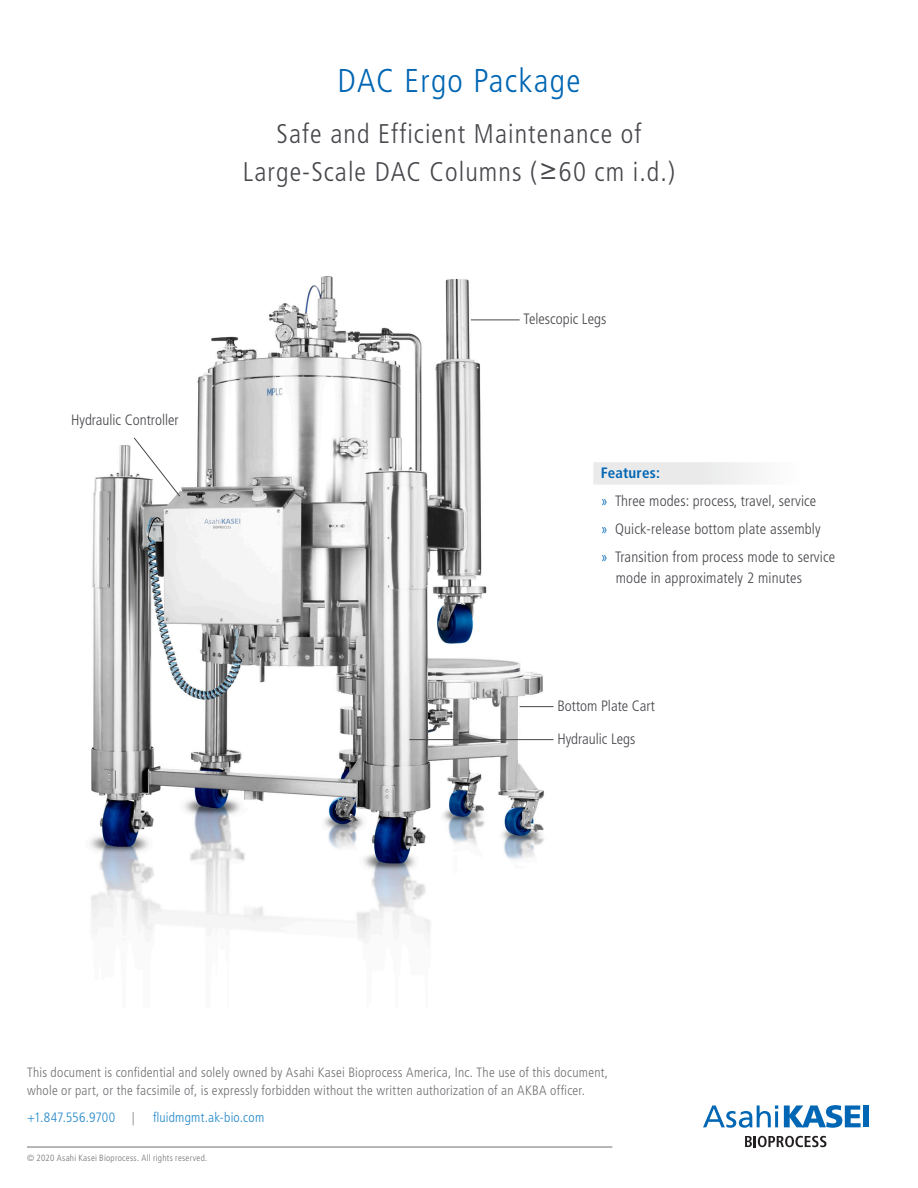
<style>
.page{position:relative;width:918px;height:1188px;background:#fff}
.page>*{position:absolute;margin:0;border:0;box-sizing:border-box;transform-origin:0 0}
.t1{font:300 condensed 33px "Frutiger LT Std";letter-spacing:.04em;color:#0166b3}
.t2{font:300 condensed 27px/37.5px "Frutiger LT Std";letter-spacing:.04em;color:#47474c;text-align:center}
.t3{font:300 condensed 15px/21px "Frutiger LT Std";letter-spacing:.01em;color:#47474c}
.t4{font:700 condensed 15px "Frutiger LT Std";letter-spacing:.015em;color:#0166b3}
.Contact_Info{font:300 condensed 13.5px/18px "Frutiger LT Std";letter-spacing:.015em;color:#717074}
.Contact_Info-2{font:300 condensed 13.5px "Frutiger LT Std";letter-spacing:.015em;color:#2287c8}
.Contact_Info-3{font:300 condensed 13.5px "Frutiger LT Std";letter-spacing:-.005em;color:#2287c8}
.Fine_Print_Copy{font:300 condensed 9px "Frutiger LT Std";letter-spacing:.03em;color:#717074}
.s1{font-family:"MS Reference Sans Serif";font-weight:400;font-stretch:normal;font-size:24px}
.s2{color:#0166b3}
.s3{color:#717074}
</style>
<div class="page">
<img style="left:90px;top:276px;width:464px;height:663px">
<svg style="left:784px;top:1105px;width:77px;height:23px"></svg>
<div style="left:864px;top:1106px;width:5px;height:21px;background:#0166b3"></div>
<svg style="left:703px;top:1105px;width:75px;height:23px"></svg>
<svg style="left:745px;top:1136px;width:81px;height:11px"></svg>
<hr style="left:27px;top:1147px;width:585px;height:1px;background:#717074">
<div style="left:593px;top:462px;width:220px;height:23px;background:linear-gradient(to right,#e4e4e5,#fbfbfb);border:2px solid #d1d2d4"></div>
<hr style="left:471px;top:320px;width:49px;height:1px;background:#47474c">
<hr style="left:409px;top:739px;width:145px;height:1px;background:#47474c">
<hr style="left:520px;top:706px;width:34px;height:1px;background:#47474c">
<svg style="left:133px;top:437px;width:48px;height:60px"></svg>
<p class="t1" style="left:338px;top:62px;width:244px">DAC Ergo Package</p>
<p class="t2" style="left:243px;top:116px;width:434px">Safe and Efficient Maintenance of<br>Large-Scale DAC Columns (<span class="s1">≥</span>60 cm i.d.)</p>
<p class="t3" style="left:71px;top:409px;width:109px">Hydraulic Controller</p>
<p class="t3" style="left:524px;top:309px;width:84px">Telescopic Legs</p>
<p class="t4" style="left:601px;top:464px;width:61px">Features:</p>
<p class="t3" style="left:601px;top:491px;width:217px"><span class="s2">»</span> Three modes: process, travel, service</p>
<p class="t3" style="left:601px;top:518px;width:221px"><span class="s2">»</span> Quick-release bottom plate assembly</p>
<p class="t3" style="left:616px;top:546px;width:221px;text-indent:-15px"><span class="s2">»</span> Transition from process mode to service mode in approximately 2 minutes</p>
<p class="t3" style="left:557px;top:695px;width:99px">Bottom Plate Cart</p>
<p class="t3" style="left:557px;top:728px;width:80px">Hydraulic Legs</p>
<p class="Contact_Info" style="left:27px;top:1063px;width:583px">This document is confidential and solely owned by Asahi Kasei Bioprocess America, Inc. The use of this document, whole or part, or the facsimile of, is expressly forbidden without the written authorization of an AKBA officer.</p>
<p class="Contact_Info-3" style="left:27px;top:1110px;width:109px">+1.847.556.9700 <span class="s3">|</span></p>
<p class="Contact_Info-2" style="left:153px;top:1110px;width:113px">fluidmgmt.ak-bio.com</p>
<p class="Fine_Print_Copy" style="left:27px;top:1153px;width:182px">© 2020 Asahi Kasei Bioprocess. All rights reserved.</p>
</div>
